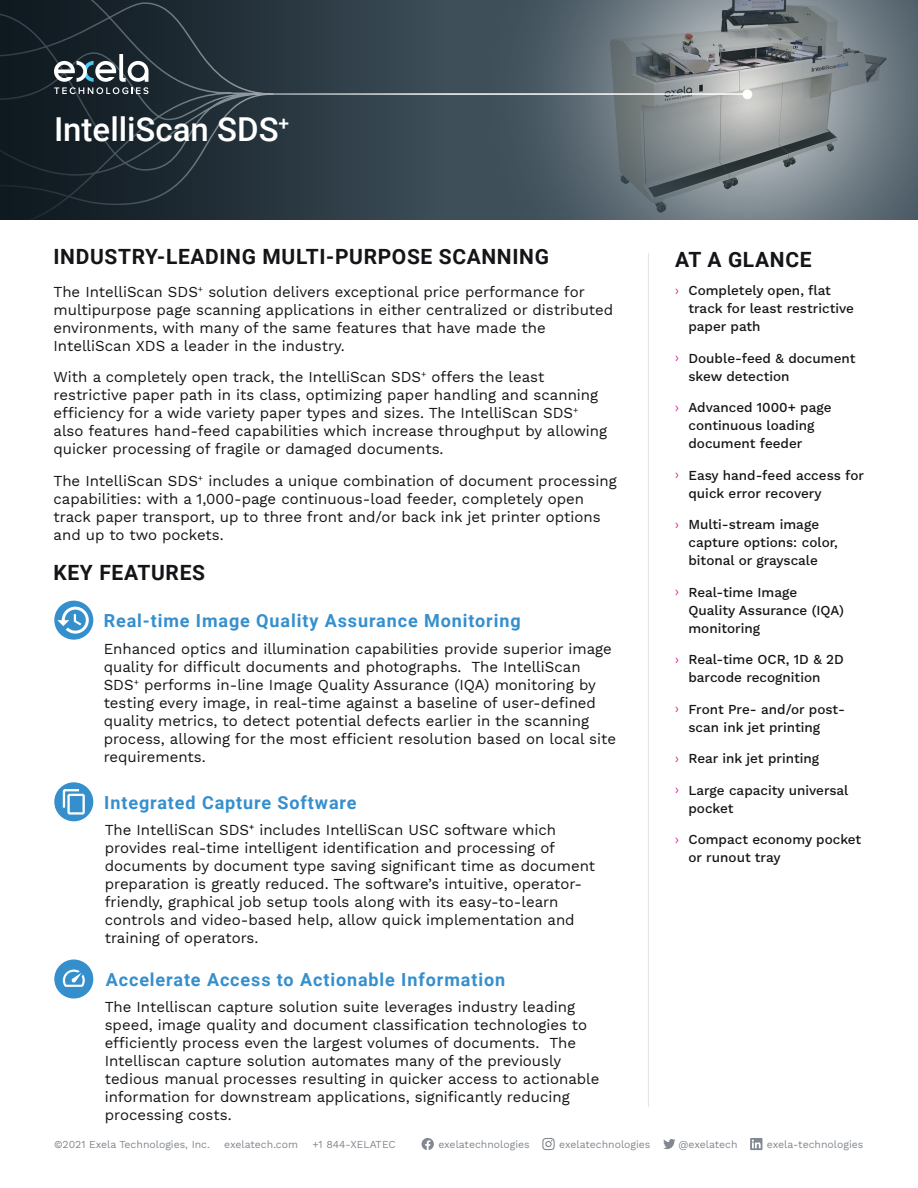
<style>
.page{position:relative;width:918px;height:1188px;background:#fff}
.page>*{position:absolute;margin:0;border:0;box-sizing:border-box;transform-origin:0 0}
.t1{font:500 33px "Roboto";color:#fff}
.t2{font:700 21px "Roboto";letter-spacing:.03em;color:#131518}
.t3{font:700 18px "Roboto";letter-spacing:.05em;color:#368fcd}
.t4{font:15px/18px "Work Sans";color:#131518}
.t5{font:13.5px/18px "Work Sans";color:#131518}
.t6{font:10.5px "Work Sans";color:#818890}
.s1{font-family:"Proxima Nova Cond";font-size:15px;color:#d12190}
</style>
<div class="page">
<svg style="left:0;top:0;width:918px;height:220px;background:#49565d"></svg>
<svg style="left:54px;top:54px;width:94px;height:40px"></svg>
<hr style="left:648px;top:253px;width:1px;height:854px;background:#e1e2e3">
<div style="left:54px;top:601px;width:39px;height:39px;background:#368fcd;border-radius:50%"></div>
<svg style="left:57px;top:607px;width:32px;height:27px"></svg>
<div style="left:54px;top:782px;width:39px;height:39px;background:#368fcd;border-radius:50%"></div>
<svg style="left:63px;top:789px;width:22px;height:26px"></svg>
<div style="left:54px;top:960px;width:39px;height:39px;background:#368fcd;border-radius:50%"></div>
<svg style="left:62px;top:969px;width:23px;height:18px"></svg>
<svg style="left:542px;top:1138px;width:13px;height:12px"></svg>
<svg style="left:663px;top:1139px;width:13px;height:10px"></svg>
<svg style="left:750px;top:1138px;width:12px;height:12px"></svg>
<svg style="left:422px;top:1138px;width:12px;height:12px"></svg>
<h1 class="t1" style="left:54px;top:106px;width:237px">IntelliScan SDS<sup>+</sup></h1>
<h2 class="t2" style="left:54px;top:242px;width:497px">INDUSTRY-LEADING MULTI-PURPOSE SCANNING</h2>
<h2 class="t2" style="left:675px;top:245px;width:138px">AT A GLANCE</h2>
<p class="t5" style="left:688px;top:281px;width:167px;text-indent:-14px"><span class="s1">›</span> Completely open, flat track for least restrictive paper path</p>
<p class="t5" style="left:688px;top:349px;width:169px;text-indent:-14px"><span class="s1">›</span> Double-feed &amp; document skew detection</p>
<p class="t5" style="left:688px;top:398px;width:145px;text-indent:-14px"><span class="s1">›</span> Advanced 1000+ page continuous loading document feeder</p>
<p class="t5" style="left:688px;top:466px;width:177px;text-indent:-14px"><span class="s1">›</span> Easy hand-feed access for quick error recovery</p>
<p class="t5" style="left:688px;top:515px;width:151px;text-indent:-14px"><span class="s1">›</span> Multi-stream image capture options: color, bitonal or grayscale</p>
<p class="t5" style="left:688px;top:583px;width:157px;text-indent:-14px"><span class="s1">›</span> Real-time Image<br>Quality Assurance (IQA) monitoring</p>
<p class="t5" style="left:688px;top:650px;width:157px;text-indent:-14px"><span class="s1">›</span> Real-time OCR, 1D &amp; 2D barcode recognition</p>
<p class="t5" style="left:688px;top:700px;width:158px;text-indent:-14px"><span class="s1">›</span> Front Pre- and/or post&shy;scan ink jet printing</p>
<p class="t5" style="left:675px;top:749px;width:146px"><span class="s1">›</span> Rear ink jet printing</p>
<p class="t5" style="left:688px;top:781px;width:161px;text-indent:-14px"><span class="s1">›</span> Large capacity universal pocket</p>
<p class="t5" style="left:688px;top:830px;width:174px;text-indent:-14px"><span class="s1">›</span> Compact economy pocket or runout tray</p>
<p class="t4" style="left:54px;top:282px;width:561px">The IntelliScan SDS<sup>+</sup> solution delivers exceptional price performance for multipurpose page scanning applications in either centralized or distributed environments, with many of the same features that have made the IntelliScan XDS a leader in the industry.</p>
<p class="t4" style="left:54px;top:367px;width:555px">With a completely open track, the IntelliScan SDS<sup>+</sup> offers the least restrictive paper path in its class, optimizing paper handling and scanning efficiency for a wide variety paper types and sizes. The IntelliScan SDS<sup>+ </sup>also features hand-feed capabilities which increase throughput by allowing quicker processing of fragile or damaged documents.</p>
<p class="t4" style="left:54px;top:471px;width:565px">The IntelliScan SDS<sup>+</sup> includes a unique combination of document processing capabilities: with a 1,000-page continuous-load feeder, completely open track paper transport, up to three front and/or back ink jet printer options and up to two pockets.</p>
<h2 class="t2" style="left:54px;top:558px;width:153px">KEY FEATURES</h2>
<p class="t3" style="left:104px;top:608px;width:419px">Real-time Image Quality Assurance Monitoring</p>
<p class="t4" style="left:104px;top:639px;width:514px">Enhanced optics and illumination capabilities provide superior image quality for difficult documents and photographs. The IntelliScan SDS<sup>+</sup> performs in-line Image Quality Assurance (IQA) monitoring by testing every image, in real-time against a baseline of user-defined quality metrics, to detect potential defects earlier in the scanning process, allowing for the most efficient resolution based on local site requirements.</p>
<p class="t3" style="left:104px;top:790px;width:254px">Integrated Capture Software</p>
<p class="t4" style="left:105px;top:821px;width:492px">The IntelliScan SDS⁺ includes IntelliScan USC software which provides real-time intelligent identification and processing of documents by document type saving significant time as document preparation is greatly reduced. The software’s intuitive, operator&shy;friendly, graphical job setup tools along with its easy-to-learn controls and video-based help, allow quick implementation and training of operators.</p>
<p class="t3" style="left:106px;top:967px;width:401px">Accelerate Access to Actionable Information</p>
<p class="t4" style="left:105px;top:998px;width:496px">The Intelliscan capture solution suite leverages industry leading speed, image quality and document classification technologies to efficiently process even the largest volumes of documents. The Intelliscan capture solution automates many of the previously tedious manual processes resulting in quicker access to actionable information for downstream applications, significantly reducing processing costs.</p>
<p class="t6" style="left:54px;top:1136px;width:157px">©2021 Exela Technologies, Inc.</p>
<p class="t6" style="left:224px;top:1136px;width:75px">exelatech.com</p>
<p class="t6" style="left:312px;top:1136px;width:85px">+1 844-XELATEC</p>
<p class="t6" style="left:438px;top:1136px;width:93px">exelatechnologies</p>
<p class="t6" style="left:559px;top:1136px;width:93px">exelatechnologies</p>
<p class="t6" style="left:679px;top:1136px;width:61px">@exelatech</p>
<p class="t6" style="left:767px;top:1136px;width:98px">exela-technologies</p>
</div>
